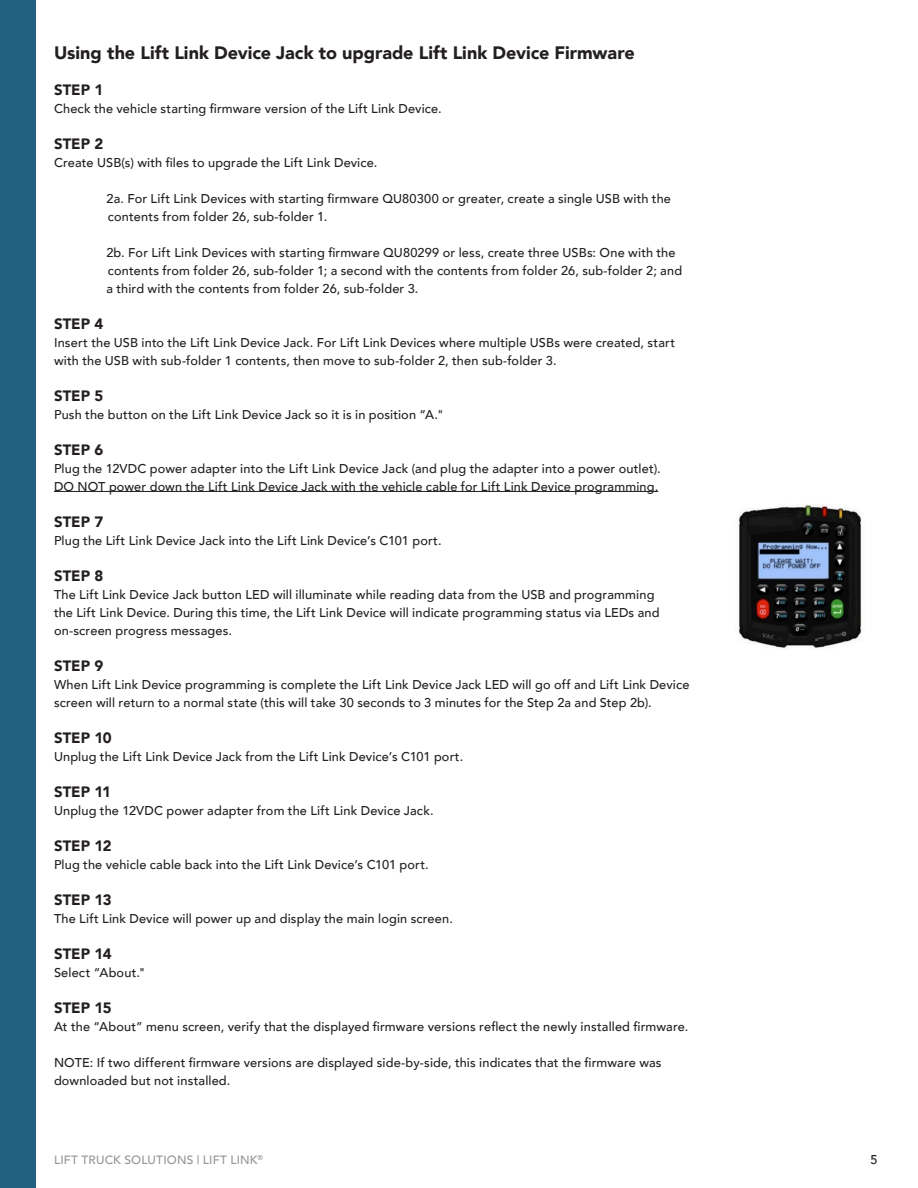
<style>
.page{position:relative;width:918px;height:1188px;background:#fff}
.page>*{position:absolute;margin:0;border:0;box-sizing:border-box;transform-origin:0 0}
.t1{font:900 18px "Avenir";color:#231f20}
.t2{font:900 15px "Avenir";color:#231f20}
.t3{font:500 12.75px/18px "Avenir";letter-spacing:.01em;color:#231f20}
.t4{font:500 12px "Avenir";letter-spacing:.015em;color:#939598}
</style>
<div class="page">
<div style="left:0;top:0;width:36px;height:1188px;background:#226180"></div>
<hr style="left:54px;top:491px;width:604px;height:1px;background:#231f20">
<img style="left:738px;top:504px;width:124px;height:144px">
<p class="t1" style="left:54px;top:37px;width:582px">Using the Lift Link Device Jack to upgrade Lift Link Device Firmware</p>
<p class="t2" style="left:54px;top:76px;width:51px">STEP 1</p>
<p class="t3" style="left:54px;top:98px;width:389px">Check the vehicle starting firmware version of the Lift Link Device.</p>
<p class="t2" style="left:54px;top:130px;width:51px">STEP 2</p>
<p class="t3" style="left:54px;top:152px;width:325px">Create USB(s) with files to upgrade the Lift Link Device.</p>
<p class="t3" style="left:107px;top:188px;width:566px">2a. For Lift Link Devices with starting firmware QU80300 or greater, create a single USB with the contents from folder 26, sub-folder 1.</p>
<p class="t3" style="left:107px;top:242px;width:577px">2b. For Lift Link Devices with starting firmware QU80299 or less, create three USBs: One with the contents from folder 26, sub-folder 1; a second with the contents from folder 26, sub-folder 2; and a third with the contents from folder 26, sub-folder 3.</p>
<p class="t2" style="left:54px;top:310px;width:51px">STEP 4</p>
<p class="t3" style="left:54px;top:332px;width:623px">Insert the USB into the Lift Link Device Jack. For Lift Link Devices where multiple USBs were created, start with the USB with sub-folder 1 contents, then move to sub-folder 2, then sub-folder 3.</p>
<p class="t2" style="left:54px;top:382px;width:51px">STEP 5</p>
<p class="t3" style="left:54px;top:404px;width:391px">Push the button on the Lift Link Device Jack so it is in position “A."</p>
<p class="t2" style="left:54px;top:436px;width:51px">STEP 6</p>
<p class="t3" style="left:54px;top:458px;width:608px">Plug the 12VDC power adapter into the Lift Link Device Jack (and plug the adapter into a power outlet).</p>
<p class="t3" style="left:54px;top:476px;width:606px">DO NOT power down the Lift Link Device Jack with the vehicle cable for Lift Link Device programming.</p>
<p class="t2" style="left:54px;top:508px;width:51px">STEP 7</p>
<p class="t3" style="left:54px;top:530px;width:389px">Plug the Lift Link Device Jack into the Lift Link Device’s C101 port.</p>
<p class="t2" style="left:54px;top:562px;width:51px">STEP 8</p>
<p class="t3" style="left:54px;top:584px;width:607px">The Lift Link Device Jack button LED will illuminate while reading data from the USB and programming the Lift Link Device. During this time, the Lift Link Device will indicate programming status via LEDs and on-screen progress messages.</p>
<p class="t2" style="left:54px;top:652px;width:51px">STEP 9</p>
<p class="t3" style="left:54px;top:674px;width:637px">When Lift Link Device programming is complete the Lift Link Device Jack LED will go off and Lift Link Device screen will return to a normal state (this will take 30 seconds to 3 minutes for the Step 2a and Step 2b).</p>
<p class="t2" style="left:54px;top:724px;width:59px">STEP 10</p>
<p class="t3" style="left:54px;top:746px;width:411px">Unplug the Lift Link Device Jack from the Lift Link Device’s C101 port.</p>
<p class="t2" style="left:54px;top:778px;width:59px">STEP 11</p>
<p class="t3" style="left:54px;top:800px;width:381px">Unplug the 12VDC power adapter from the Lift Link Device Jack.</p>
<p class="t2" style="left:54px;top:832px;width:59px">STEP 12</p>
<p class="t3" style="left:54px;top:854px;width:376px">Plug the vehicle cable back into the Lift Link Device’s C101 port.</p>
<p class="t2" style="left:54px;top:886px;width:59px">STEP 13</p>
<p class="t3" style="left:54px;top:908px;width:400px">The Lift Link Device will power up and display the main login screen.</p>
<p class="t2" style="left:54px;top:940px;width:59px">STEP 14</p>
<p class="t3" style="left:54px;top:962px;width:93px">Select “About."</p>
<p class="t2" style="left:54px;top:994px;width:59px">STEP 15</p>
<p class="t3" style="left:54px;top:1016px;width:636px">At the “About” menu screen, verify that the displayed firmware versions reflect the newly installed firmware.</p>
<p class="t3" style="left:54px;top:1052px;width:609px">NOTE: If two different firmware versions are displayed side-by-side, this indicates that the firmware was downloaded but not installed.</p>
<p class="t4" style="left:54px;top:1149px;width:211px">LIFT TRUCK SOLUTIONS | LIFT LINK<sup>®</sup></p>
<p class="t3" style="left:870px;top:1150px;width:9px">5</p>
</div>
